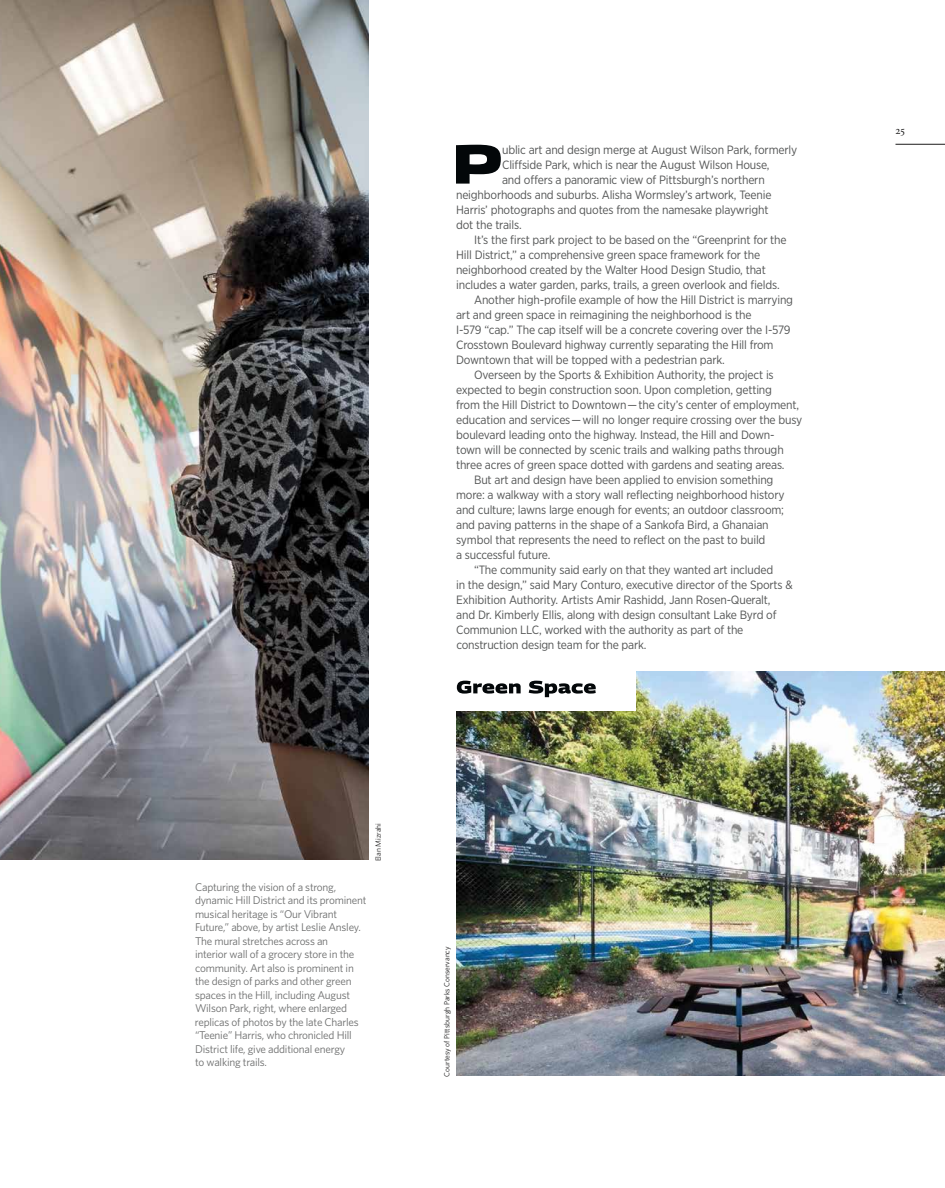
<style>
.page{position:relative;width:945px;height:1188px;background:#fff}
.page>*{position:absolute;margin:0;border:0;box-sizing:border-box;transform-origin:0 0}
.t1{font:12px "Gotham Narrow";letter-spacing:-.015em;color:#545555}
.t2{font:11.25px/13.5px "Whitney";letter-spacing:-.02em;color:#6c6d6d}
.t3{font:11.25px "Minion Regular SC";color:#1c1b1b}
.t4{font:7.5px "Whitney";color:#1c1b1b}
</style>
<div class="page">
<img style="left:0;top:0;width:369px;height:860px">
<img style="left:456px;top:672px;width:489px;height:404px">
<div style="left:446px;top:664px;width:190px;height:47px;background:#fff"></div>
<svg style="left:457px;top:681px;width:139px;height:16px"></svg>
<svg style="left:456px;top:145px;width:45px;height:39px"></svg>
<hr style="left:896px;top:144px;width:49px;height:1px;background:#1c1b1b">
<p class="t1" style="left:502px;top:142px;width:297px">ublic art and design merge at August Wilson Park, formerly</p>
<p class="t1" style="left:502px;top:157px;width:269px">Cliffside Park, which is near the August Wilson House,</p>
<p class="t1" style="left:502px;top:172px;width:264px">and offers a panoramic view of Pittsburgh’s northern</p>
<p class="t1" style="left:456px;top:187px;width:317px">neighborhoods and suburbs. Alisha Wormsley’s artwork, Teenie</p>
<p class="t1" style="left:456px;top:202px;width:314px">Harris’ photographs and quotes from the namesake playwright</p>
<p class="t1" style="left:456px;top:217px;width:67px">dot the trails.</p>
<p class="t1" style="left:474px;top:232px;width:314px">It’s the first park project to be based on the “Greenprint for the</p>
<p class="t1" style="left:456px;top:247px;width:305px">Hill District,” a comprehensive green space framework for the</p>
<p class="t1" style="left:456px;top:262px;width:311px">neighborhood created by the Walter Hood Design Studio, that</p>
<p class="t1" style="left:456px;top:277px;width:325px">includes a water garden, parks, trails, a green overlook and fields.</p>
<p class="t1" style="left:474px;top:292px;width:321px">Another high-profile example of how the Hill District is marrying</p>
<p class="t1" style="left:456px;top:307px;width:297px">art and green space in reimagining the neighborhood is the</p>
<p class="t1" style="left:456px;top:322px;width:336px">I-579 “cap.” The cap itself will be a concrete covering over the I-579</p>
<p class="t1" style="left:456px;top:337px;width:319px">Crosstown Boulevard highway currently separating the Hill from</p>
<p class="t1" style="left:456px;top:352px;width:270px">Downtown that will be topped with a pedestrian park.</p>
<p class="t1" style="left:474px;top:367px;width:301px">Overseen by the Sports &amp; Exhibition Authority, the project is</p>
<p class="t1" style="left:456px;top:382px;width:318px">expected to begin construction soon. Upon completion, getting</p>
<p class="t1" style="left:456px;top:397px;width:345px">from the Hill District to Downtown—the city’s center of employment,</p>
<p class="t1" style="left:456px;top:412px;width:348px">education and services—will no longer require crossing over the busy</p>
<p class="t1" style="left:456px;top:427px;width:320px">boulevard leading onto the highway. Instead, the Hill and Down-</p>
<p class="t1" style="left:456px;top:442px;width:329px">town will be connected by scenic trails and walking paths through</p>
<p class="t1" style="left:456px;top:457px;width:330px">three acres of green space dotted with gardens and seating areas.</p>
<p class="t1" style="left:474px;top:472px;width:301px">But art and design have been applied to envision something</p>
<p class="t1" style="left:456px;top:487px;width:330px">more: a walkway with a story wall reflecting neighborhood history</p>
<p class="t1" style="left:456px;top:502px;width:329px">and culture; lawns large enough for events; an outdoor classroom;</p>
<p class="t1" style="left:456px;top:517px;width:314px">and paving patterns in the shape of a Sankofa Bird, a Ghanaian</p>
<p class="t1" style="left:456px;top:532px;width:311px">symbol that represents the need to reflect on the past to build</p>
<p class="t1" style="left:456px;top:547px;width:96px">a successful future.</p>
<p class="t1" style="left:474px;top:562px;width:301px">“The community said early on that they wanted art included</p>
<p class="t1" style="left:456px;top:577px;width:338px">in the design,” said Mary Conturo, executive director of the Sports &amp;</p>
<p class="t1" style="left:456px;top:592px;width:316px">Exhibition Authority. Artists Amir Rashidd, Jann Rosen-Queralt,</p>
<p class="t1" style="left:456px;top:607px;width:322px">and Dr. Kimberly Ellis, along with design consultant Lake Byrd of</p>
<p class="t1" style="left:456px;top:622px;width:289px">Communion LLC, worked with the authority as part of the</p>
<p class="t1" style="left:456px;top:637px;width:192px">construction design team for the park.</p>
<p class="t2" style="left:195px;top:880px;width:173px">Capturing the vision of a strong, dynamic Hill District and its prominent musical heritage is “Our Vibrant Future,” above, by artist Leslie Ansley.<br>The mural stretches across an<br>interior wall of a grocery store in the community. Art also is prominent in the design of parks and other green spaces in the Hill, including August Wilson Park, right, where enlarged replicas of photos by the late Charles “Teenie” Harris, who chronicled Hill District life, give additional energy<br>to walking trails.</p>
<p class="t4" style="left:373px;top:861px;width:40px;rotate:-90deg">Elan Mizrahi</p>
<p class="t4" style="left:442px;top:1077px;width:132px;rotate:-90deg">Courtesy of Pittsburgh Parks Conservancy</p>
<p class="t3" style="left:896px;top:125px;width:11px">25</p>
</div>
